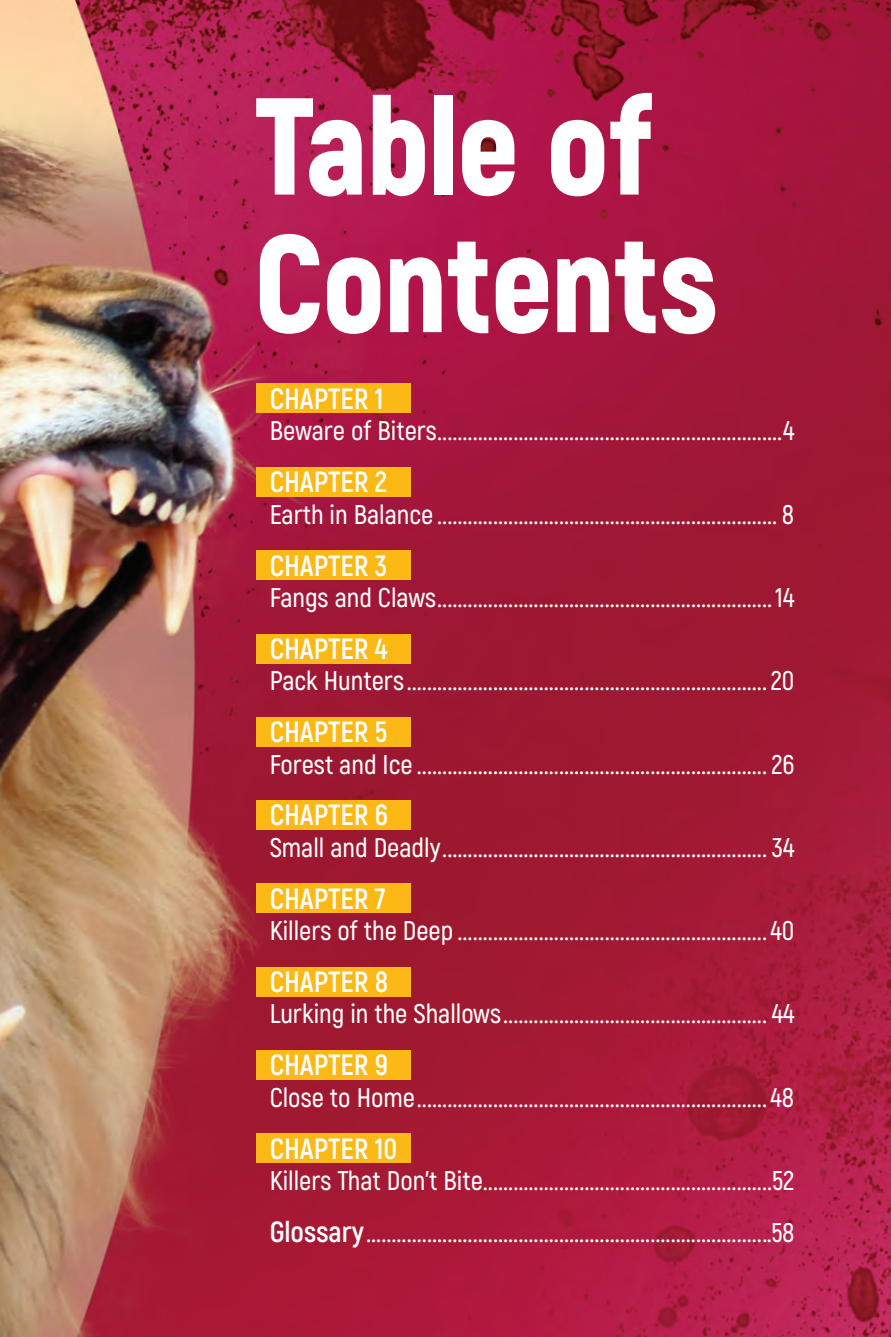
<style>
.page{position:relative;width:891px;height:1337px;background:#fff}
.page>*{position:absolute;margin:0;border:0;box-sizing:border-box;transform-origin:0 0}
.Chapter_Header{font:900 137.47px "Akrobat";letter-spacing:-.01em;color:#fff}
.t1{font:700 29.25px "Akrobat";color:#fff}
.t2{font:600 27px "Akrobat";color:#fff}
.s1{font-weight:700;font-size:29.25px}
</style>
<div class="page">
<img style="left:0;top:0;width:891px;height:1336px">
<div style="left:256px;top:383px;width:155px;height:30px;background:#fcb814"></div>
<div style="left:256px;top:468px;width:155px;height:29px;background:#fcb814"></div>
<div style="left:256px;top:551px;width:155px;height:29px;background:#fcb814"></div>
<div style="left:256px;top:634px;width:155px;height:29px;background:#fcb814"></div>
<div style="left:256px;top:717px;width:155px;height:29px;background:#fcb814"></div>
<div style="left:256px;top:800px;width:155px;height:29px;background:#fcb814"></div>
<div style="left:256px;top:883px;width:155px;height:30px;background:#fcb814"></div>
<div style="left:256px;top:967px;width:155px;height:29px;background:#fcb814"></div>
<div style="left:256px;top:1050px;width:155px;height:29px;background:#fcb814"></div>
<div style="left:256px;top:1133px;width:155px;height:29px;background:#fcb814"></div>
<p class="Chapter_Header" style="left:254px;top:57px;width:400px">Table of</p>
<p class="Chapter_Header" style="left:254px;top:195px;width:465px">Contents</p>
<p class="t1" style="left:270px;top:380px;width:115px">CHAPTER 1</p>
<p class="t2" style="left:270px;top:414px;width:526px">Beware of Biters....................................................................4</p>
<p class="t1" style="left:270px;top:464px;width:119px">CHAPTER 2</p>
<p class="t2" style="left:270px;top:498px;width:526px">Earth in Balance ................................................................... 8</p>
<p class="t1" style="left:270px;top:547px;width:119px">CHAPTER 3</p>
<p class="t2" style="left:270px;top:581px;width:526px">Fangs and Claws..................................................................14</p>
<p class="t1" style="left:270px;top:630px;width:119px">CHAPTER 4</p>
<p class="t2" style="left:270px;top:664px;width:526px">Pack Hunters....................................................................... 20</p>
<p class="t1" style="left:270px;top:713px;width:119px">CHAPTER 5</p>
<p class="t2" style="left:270px;top:747px;width:526px">Forest and Ice ..................................................................... 26</p>
<p class="t1" style="left:270px;top:797px;width:120px">CHAPTER 6</p>
<p class="t2" style="left:270px;top:831px;width:526px">Small and Deadly................................................................ 34</p>
<p class="t1" style="left:270px;top:880px;width:118px">CHAPTER 7</p>
<p class="t2" style="left:270px;top:914px;width:526px">Killers of the Deep ............................................................. 40</p>
<p class="t1" style="left:270px;top:963px;width:120px">CHAPTER 8</p>
<p class="t2" style="left:270px;top:997px;width:526px">Lurking in the Shallows.................................................... 44</p>
<p class="t1" style="left:270px;top:1046px;width:120px">CHAPTER 9</p>
<p class="t2" style="left:270px;top:1080px;width:526px">Close to Home..................................................................... 48</p>
<p class="t1" style="left:270px;top:1130px;width:129px">CHAPTER 10</p>
<p class="t2" style="left:270px;top:1164px;width:526px">Killers That Don’t Bite.........................................................52</p>
<p class="t2" style="left:270px;top:1215px;width:526px"><span class="s1">Glossary</span>................................................................................58</p>
</div>
